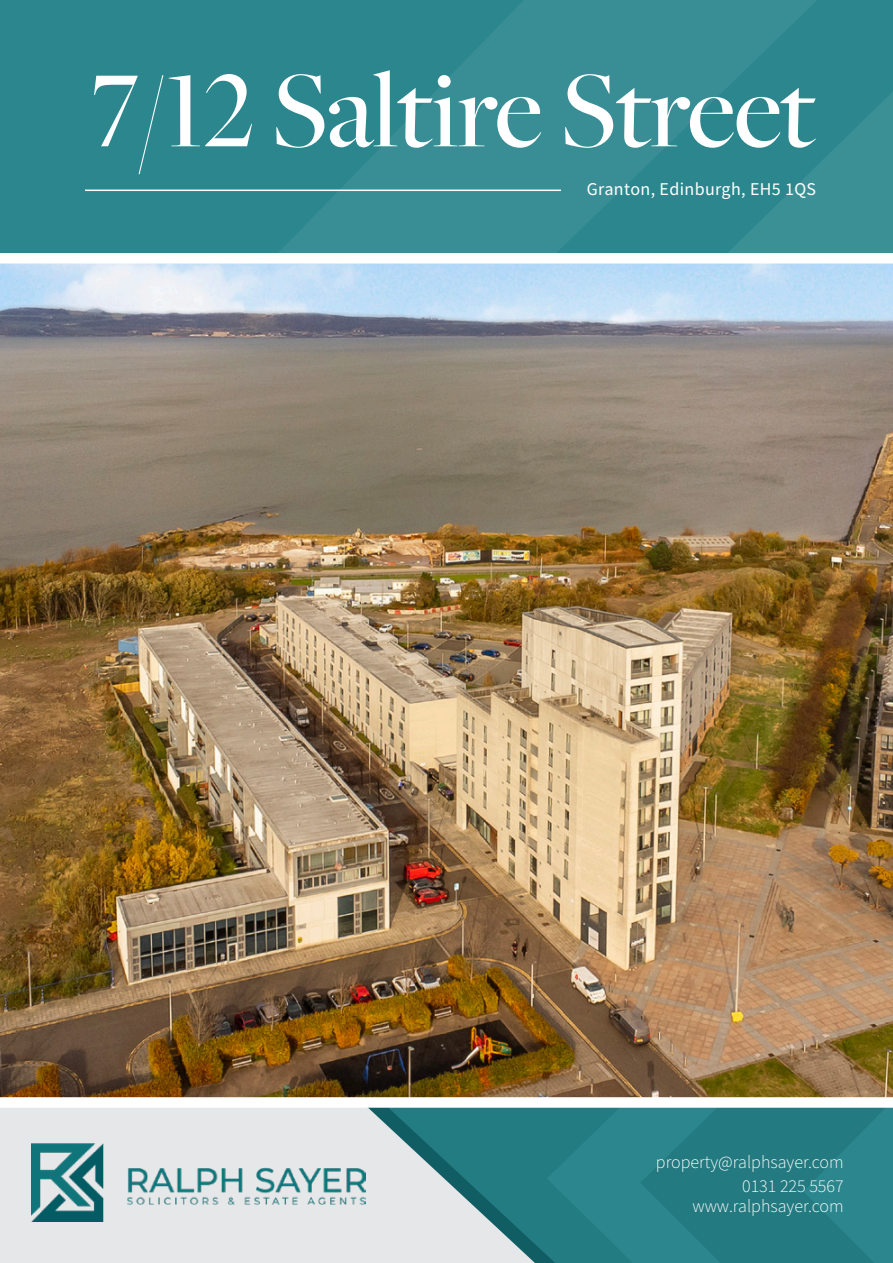
<style>
.page{position:relative;width:893px;height:1263px;background:#fff}
.page>*{position:absolute;margin:0;border:0;box-sizing:border-box;transform-origin:0 0}
.t1{font:500 112.95px "Freight Big Pro";letter-spacing:-.01em;color:#fff}
.t2{font:300 18px "Source Sans Pro";color:#fff}
.t3{font:18px "Source Sans Pro";letter-spacing:.02em;color:#fff}
</style>
<div class="page">
<svg style="left:0;top:0;width:893px;height:264px;background:#308a90"></svg>
<svg style="left:535px;top:1108px;width:358px;height:155px;background:#267f85"></svg>
<svg style="left:0;top:1108px;width:535px;height:155px;background:#b8cccf"></svg>
<img style="left:0;top:264px;width:893px;height:833px">
<img style="left:32px;top:1143px;width:334px;height:79px">
<hr style="left:85px;top:190px;width:476px;height:1px;background:#fff">
<div style="left:0;top:253px;width:893px;height:10px;background:#fff"></div>
<p class="t1" style="left:91px;top:36px;width:726px">7/12 Saltire Street</p>
<p class="t3" style="left:587px;top:178px;width:231px">Granton, Edinburgh, EH5 1QS</p>
<p class="t2" style="left:656px;top:1150px;width:189px">property@ralphsayer.com</p>
<p class="t2" style="left:742px;top:1173px;width:103px">0131 225 5567</p>
<p class="t2" style="left:692px;top:1193px;width:153px">www.ralphsayer.com</p>
</div>
